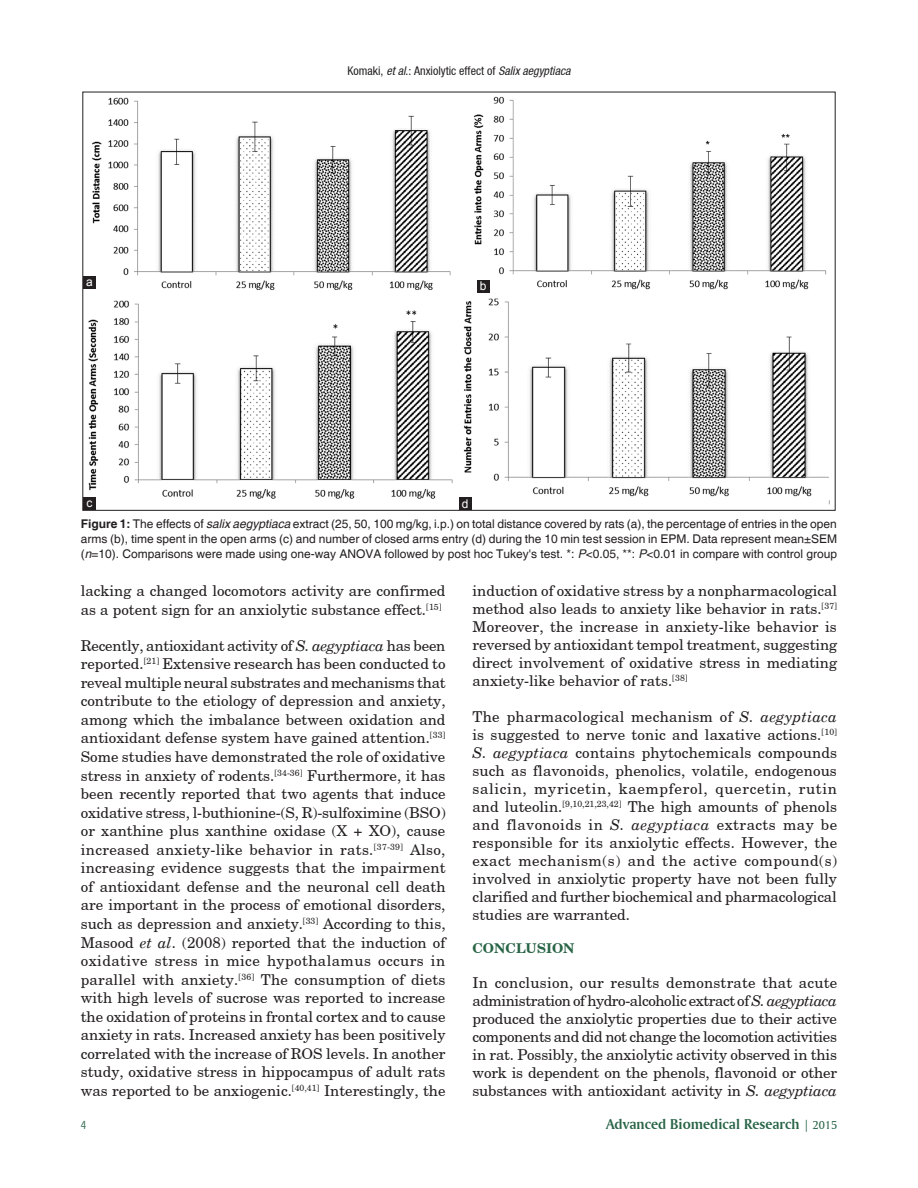
<style>
.page{position:relative;width:918px;height:1188px;background:#fff}
.page>*{position:absolute;margin:0;border:0;box-sizing:border-box;transform-origin:0 0}
.TX{font:15px/18.6px "New Century Schoolbook";color:#231f20;text-align:justify}
.t1{font:15px "Amerigo BT Bold A";color:#286446}
.t2{font:700 13.5px "Century Schoolbook BT";color:#286446}
.FGC{font:12px/15px "Helvetica";color:#231f20;text-align:justify}
.t3{font:12px "Heavenetica Cond 5 SH";color:#231f20}
.LABEL{font:12px "Arial";color:#fff}
.t4{font:12px "Bell Centennial BT Address";color:#286446}
.s1{font-family:"Heavenetica Cond 5 Obl SH"}
.s2{font-weight:700}
.s3{font-style:italic}
.s4{font-family:"New Century Schlbk";font-style:italic}
.s5{font-family:"Amerigo BT Roman A";font-size:12px}
</style>
<div class="page">
<img style="left:88px;top:96px;width:742px;height:413px">
<div style="left:83px;top:276px;width:13px;height:13px;background:#231f20"></div>
<div style="left:477px;top:280px;width:13px;height:13px;background:#231f20"></div>
<div style="left:83px;top:497px;width:13px;height:13px;background:#231f20"></div>
<div style="left:459px;top:497px;width:12px;height:13px;background:#231f20"></div>
<p class="t3" style="left:348px;top:63px;width:224px">Komaki, <span class="s1">et al</span>.: Anxiolytic effect of <span class="s1">Salix aegyptiaca</span></p>
<p class="LABEL" style="left:86px;top:274px;width:8px">a</p>
<p class="LABEL" style="left:480px;top:278px;width:8px">b</p>
<p class="LABEL" style="left:86px;top:495px;width:7px">c</p>
<p class="LABEL" style="left:462px;top:496px;width:8px">d</p>
<p class="FGC" style="left:81px;top:517px;width:758px"><span class="s2">Figure 1:</span> The effects of <span class="s3">salix aegyptiaca</span> extract (25, 50, 100 mg/kg, i.p.) on total distance covered by rats (a), the percentage of entries in the open arms (b), time spent in the open arms (c) and number of closed arms entry (d) during the 10 min test session in EPM. Data represent mean±SEM (<span class="s3">n</span>=10). Comparisons were made using one-way ANOVA followed by post hoc Tukey's test. *: <span class="s3">P</span>&lt;0.05, **: <span class="s3">P</span>&lt;0.01 in compare with control group</p>
<p class="TX" style="left:81px;top:581px;width:366px">lacking a changed locomotors activity are confirmed as a potent sign for an anxiolytic substance effect.<sup>[15]</sup></p>
<p class="TX" style="left:81px;top:636px;width:366px">Recently, antioxidant activity of <span class="s4">S. aegyptiaca</span> has been reported.<sup>[21]</sup> Extensive research has been conducted to reveal multiple neural substrates and mechanisms that contribute to the etiology of depression and anxiety, among which the imbalance between oxidation and antioxidant defense system have gained attention.<sup>[33] </sup>Some studies have demonstrated the role of oxidative stress in anxiety of rodents.<sup>[34‑36]</sup> Furthermore, it has been recently reported that two agents that induce oxidative stress, l‑buthionine‑(S, R)‑sulfoximine (BSO) or xanthine plus xanthine oxidase (X + XO), cause increased anxiety‑like behavior in rats.<sup>[37‑39]</sup> Also, increasing evidence suggests that the impairment of antioxidant defense and the neuronal cell death are important in the process of emotional disorders, such as depression and anxiety.<sup>[33]</sup> According to this, Masood <span class="s4">et al</span>. (2008) reported that the induction of oxidative stress in mice hypothalamus occurs in parallel with anxiety.<sup>[36]</sup> The consumption of diets with high levels of sucrose was reported to increase the oxidation of proteins in frontal cortex and to cause anxiety in rats. Increased anxiety has been positively correlated with the increase of ROS levels. In another study, oxidative stress in hippocampus of adult rats was reported to be anxiogenic.<sup>[40,41]</sup> Interestingly, the</p>
<p class="TX" style="left:472px;top:582px;width:366px;line-height:18px">induction of oxidative stress by a nonpharmacological method also leads to anxiety like behavior in rats.<sup>[37] </sup>Moreover, the increase in anxiety‑like behavior is reversed by antioxidant tempol treatment, suggesting direct involvement of oxidative stress in mediating anxiety‑like behavior of rats.<sup>[38]</sup></p>
<p class="TX" style="left:473px;top:707px;width:366px;line-height:18px">The pharmacological mechanism of <span class="s4">S. aegyptiaca </span>is suggested to nerve tonic and laxative actions.<sup>[10] </sup><span class="s4">S. aegyptiaca</span> contains phytochemicals compounds such as flavonoids, phenolics, volatile, endogenous salicin, myricetin, kaempferol, quercetin, rutin and luteolin.<sup>[9,10,21,23,42]</sup> The high amounts of phenols and flavonoids in <span class="s4">S. aegyptiaca</span> extracts may be responsible for its anxiolytic effects. However, the exact mechanism(s) and the active compound(s) involved in anxiolytic property have not been fully clarified and further biochemical and pharmacological studies are warranted.</p>
<h1 class="t2" style="left:473px;top:940px;width:104px">CONCLUSION</h1>
<p class="TX" style="left:473px;top:973px;width:366px;line-height:18px">In conclusion, our results demonstrate that acute administration of hydro‑alcoholic extract of <span class="s4">S. aegyptiaca </span>produced the anxiolytic properties due to their active components and did not change the locomotion activities in rat. Possibly, the anxiolytic activity observed in this work is dependent on the phenols, flavonoid or other substances with antioxidant activity in <span class="s4">S. aegyptiaca</span></p>
<p class="t4" style="left:81px;top:1118px;width:7px">4</p>
<p class="t1" style="left:606px;top:1115px;width:233px">Advanced Biomedical Research <span class="s5">| 2015</span></p>
</div>
